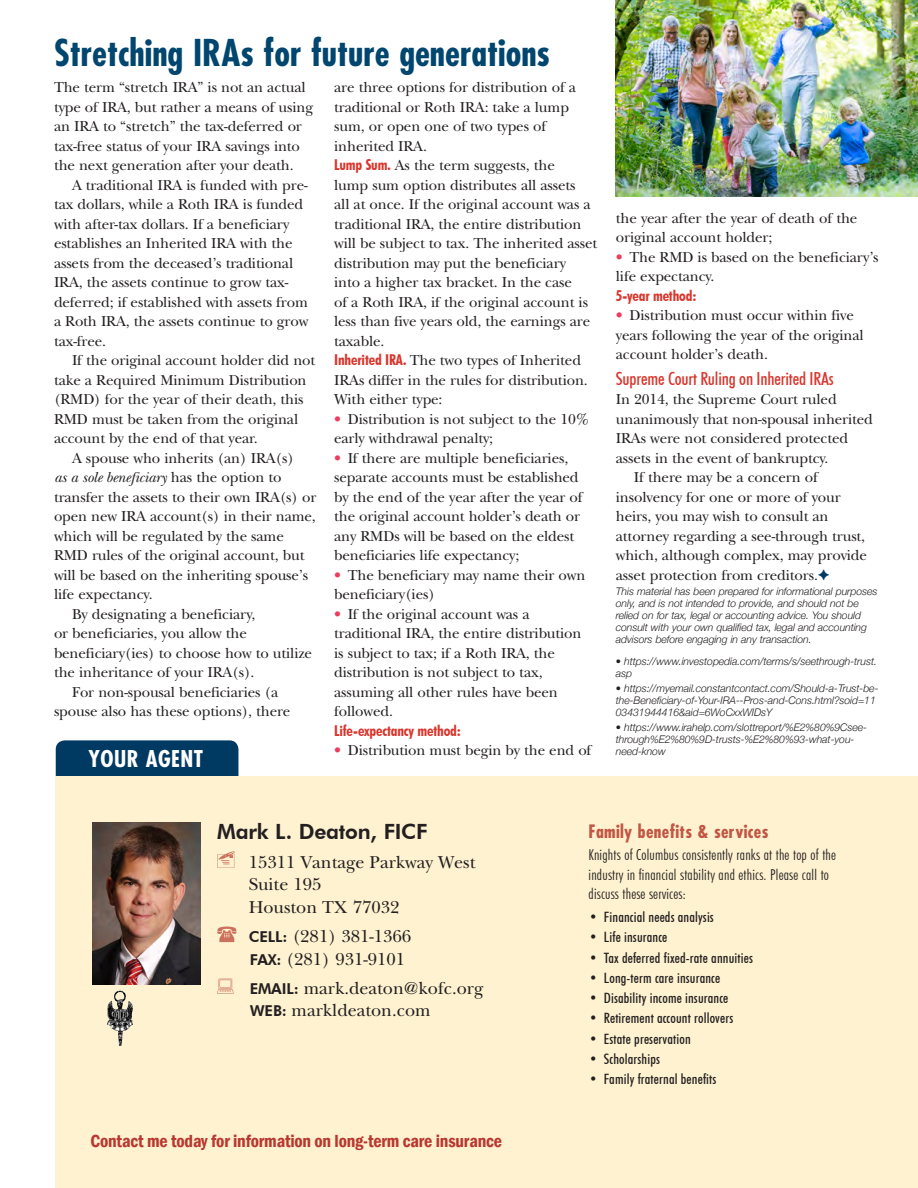
<style>
.page{position:relative;width:918px;height:1188px;background:#fff}
.page>*{position:absolute;margin:0;border:0;box-sizing:border-box;transform-origin:0 0}
.t1{font:700 condensed 36px "Futura";color:#00466f}
.t2{font:700 condensed 22.5px "Futura";letter-spacing:.02em;color:#fff}
.BODY__indented{font:800 21px "Futura BT";letter-spacing:-.01em;color:#231f20}
.BODY__indented-2{font:18px/22.5px "New Baskerville";color:#231f20}
.BODY__indented-3{font:600 condensed 18px "Franklin Gothic";letter-spacing:-.01em;color:#b83830}
.t3{font:500 condensed 18px "Futura BT";letter-spacing:-.01em;color:#d9352c}
.t4{font:700 condensed 18px "Futura";letter-spacing:.02em;color:#c15644}
.t5{font:15px/19.5px "New Baskerville";letter-spacing:-.01em;color:#231f20}
.t6{font:300 condensed 15px/19.5px "Futura BT";letter-spacing:.015em;color:#231f20}
.t7{font:700 condensed 15px "Futura BT";letter-spacing:-.01em;color:#d9352c}
.t8{font:italic 15px "New Baskerville";letter-spacing:-.01em;color:#231f20}
.t9{font:500 condensed 14.25px "Futura BT";letter-spacing:.01em;color:#231f20}
.t10{font:italic 300 10.5px/12px "Helvetica Neue";letter-spacing:-.01em;color:#231f20}
.s1{font-family:"Futura BT";font-weight:700;font-stretch:condensed;color:#d9352c}
.s2{color:#ee3b5e}
.s3{font-style:normal}
.s4{color:#003a62}
.s5{font-family:"Futura BT";font-weight:800;font-size:15px}
</style>
<div class="page">
<div style="left:56px;top:740px;width:182px;height:51px;background:#003a62;border-radius:9px"></div>
<div style="left:56px;top:777px;width:862px;height:411px;background:#fef2d0"></div>
<svg style="left:217px;top:851px;width:18px;height:17px"></svg>
<svg style="left:217px;top:927px;width:19px;height:15px"></svg>
<svg style="left:217px;top:979px;width:16px;height:15px"></svg>
<img style="left:93px;top:823px;width:108px;height:162px">
<img style="left:107px;top:990px;width:26px;height:56px">
<img style="left:615px;top:0;width:303px;height:197px">
<h1 class="t1" style="left:54px;top:30px;width:498px">Stretching IRAs for future generations</h1>
<p class="t5" style="left:334px;top:78px;width:265px">are three options for distribution of a traditional or Roth IRA: take a lump sum, or open one of two types of inherited IRA.<br><span class="s1">Lump Sum.</span> As the term suggests, the<br>lump sum option distributes all assets<br>all at once. If the original account was a traditional IRA, the entire distribution will be subject to tax. The inherited asset distribution may put the beneficiary<br>into a higher tax bracket. In the case<br>of a Roth IRA, if the original account is less than five years old, the earnings are taxable.<br><span class="s1">Inherited IRA.</span> The two types of Inherited IRAs differ in the rules for distribution.<br>With either type:</p>
<p class="t5" style="left:334px;top:409px;width:256px"><span class="s2">•</span> Distribution is not subject to the 10% early withdrawal penalty;</p>
<p class="t5" style="left:334px;top:448px;width:250px"><span class="s2">•</span> If there are multiple beneficiaries, separate accounts must be established by the end of the year after the year of the original account holder’s death or any RMDs will be based on the eldest beneficiaries life expectancy;</p>
<p class="t5" style="left:334px;top:565px;width:253px"><span class="s2">•</span> The beneficiary may name their own beneficiary(ies)</p>
<p class="t5" style="left:334px;top:604px;width:249px"><span class="s2">•</span> If the original account was a traditional IRA, the entire distribution is subject to tax; if a Roth IRA, the distribution is not subject to tax, assuming all other rules have been followed.</p>
<p class="t7" style="left:334px;top:721px;width:128px">Life-expectancy method:</p>
<p class="t5" style="left:334px;top:741px;width:259px"><span class="s2">•</span> Distribution must begin by the end of</p>
<p class="t5" style="left:54px;top:78px;width:261px">The term “stretch IRA” is not an actual type of IRA, but rather a means of using an IRA to “stretch” the tax-deferred or tax-free status of your IRA savings into the next generation after your death.</p>
<p class="t5" style="left:54px;top:175px;width:256px;text-indent:18px">A traditional IRA is funded with pre&shy;tax dollars, while a Roth IRA is funded with after-tax dollars. If a beneficiary establishes an Inherited IRA with the assets from the deceased’s traditional IRA, the assets continue to grow tax&shy;deferred; if established with assets from a Roth IRA, the assets continue to grow tax-free.</p>
<p class="t5" style="left:54px;top:351px;width:263px;text-indent:18px">If the original account holder did not take a Required Minimum Distribution (RMD) for the year of their death, this RMD must be taken from the original account by the end of that year.</p>
<p class="t5" style="left:72px;top:448px;width:223px">A spouse who inherits (an) IRA(s)</p>
<p class="t8" style="left:54px;top:469px;width:229px">as a sole beneficiary <span class="s3">has the option to</span></p>
<p class="t5" style="left:54px;top:487px;width:264px">transfer the assets to their own IRA(s) or</p>
<p class="t5" style="left:54px;top:507px;width:263px">open new IRA account(s) in their name,</p>
<p class="t5" style="left:54px;top:526px;width:231px">which will be regulated by the same</p>
<p class="t5" style="left:54px;top:546px;width:252px">RMD rules of the original account, but</p>
<p class="t5" style="left:54px;top:565px;width:256px">will be based on the inheriting spouse’s</p>
<p class="t5" style="left:54px;top:585px;width:100px">life expectancy.</p>
<p class="t5" style="left:72px;top:604px;width:185px">By designating a beneficiary,</p>
<p class="t5" style="left:54px;top:624px;width:194px">or beneficiaries, you allow the</p>
<p class="t5" style="left:54px;top:643px;width:260px">beneficiary(ies) to choose how to utilize</p>
<p class="t5" style="left:54px;top:663px;width:202px">the inheritance of your IRA(s).</p>
<p class="t5" style="left:72px;top:682px;width:208px">For non-spousal beneficiaries (a</p>
<p class="t5" style="left:54px;top:702px;width:238px">spouse also has these options), there</p>
<h2 class="t2" style="left:89px;top:744px;width:116px">YOUR AGENT</h2>
<p class="t5" style="left:616px;top:208px;width:243px">the year after the year of death of the original account holder;</p>
<p class="t5" style="left:616px;top:247px;width:264px"><span class="s2">•</span> The RMD is based on the beneficiary’s life expectancy.</p>
<p class="t7" style="left:616px;top:286px;width:82px">5-year method:</p>
<p class="t5" style="left:616px;top:306px;width:249px"><span class="s2">•</span> Distribution must occur within five years following the year of the original account holder’s death.</p>
<p class="t3" style="left:616px;top:368px;width:219px">Supreme Court Ruling on Inherited IRAs</p>
<p class="t5" style="left:616px;top:390px;width:222px">In 2014, the Supreme Court ruled</p>
<p class="t5" style="left:616px;top:409px;width:259px">unanimously that non-spousal inherited</p>
<p class="t5" style="left:616px;top:429px;width:234px">IRAs were not considered protected</p>
<p class="t5" style="left:616px;top:448px;width:214px">assets in the event of bankruptcy.</p>
<p class="t5" style="left:634px;top:468px;width:185px">If there may be a concern of</p>
<p class="t5" style="left:616px;top:487px;width:226px">insolvency for one or more of your</p>
<p class="t5" style="left:616px;top:507px;width:214px">heirs, you may wish to consult an</p>
<p class="t5" style="left:616px;top:526px;width:251px">attorney regarding a see-through trust,</p>
<p class="t5" style="left:616px;top:546px;width:253px">which, although complex, may provide</p>
<p class="t5" style="left:616px;top:565px;width:215px">asset protection from creditors.<span class="s4">✦</span></p>
<p class="t10" style="left:616px;top:585px;width:263px">This material has been prepared for informational purposes only, and is not intended to provide, and should not be relied on for tax, legal or accounting advice. You should consult with your own qualified tax, legal and accounting advisors before engaging in any transaction.</p>
<p class="t10" style="left:616px;top:655px;width:263px">• https://www.investopedia.com/terms/s/seethrough-trust. asp</p>
<p class="t10" style="left:616px;top:682px;width:264px">• https://myemail.constantcontact.com/Should-a-Trust-be&shy;the-Beneficiary-of-Your-IRA--Pros-and-Cons.html?soid=11<br>03431944416&amp;aid=6WoCxxWIDsY</p>
<p class="t10" style="left:616px;top:721px;width:253px">• https://www.irahelp.com/slottreport/%E2%80%9Csee&shy;through%E2%80%9D-trusts-%E2%80%93-what-you&shy;need-know</p>
<p class="BODY__indented" style="left:217px;top:819px;width:212px">Mark L. Deaton, FICF</p>
<p class="BODY__indented-2" style="left:249px;top:851px;width:228px">15311 Vantage Parkway West<br>Suite 195<br>Houston TX 77032</p>
<p class="BODY__indented-2" style="left:249px;top:925px;width:164px"><span class="s5">CELL:</span> (281) 381-1366</p>
<p class="BODY__indented-2" style="left:250px;top:948px;width:157px"><span class="s5">FAX:</span> (281) 931-9101</p>
<p class="BODY__indented-2" style="left:250px;top:977px;width:235px"><span class="s5">EMAIL:</span> mark.deaton@kofc.org</p>
<p class="BODY__indented-2" style="left:250px;top:999px;width:182px"><span class="s5">WEB:</span> markldeaton.com</p>
<p class="BODY__indented-3" style="left:90px;top:1129px;width:413px">Contact me today for information on long-term care insurance</p>
<p class="t4" style="left:589px;top:820px;width:182px">Family benefits &amp; services</p>
<p class="t6" style="left:589px;top:845px;width:249px">Knights of Columbus consistently ranks at the top of the industry in financial stability and ethics. Please call to discuss these services:</p>
<p class="t9" style="left:589px;top:908px;width:126px">• Financial needs analysis</p>
<p class="t9" style="left:589px;top:929px;width:80px">• Life insurance</p>
<p class="t9" style="left:589px;top:949px;width:165px">• Tax deferred fixed-rate annuities</p>
<p class="t9" style="left:589px;top:969px;width:133px">• Long-term care insurance</p>
<p class="t9" style="left:589px;top:989px;width:141px">• Disability income insurance</p>
<p class="t9" style="left:589px;top:1010px;width:146px">• Retirement account rollovers</p>
<p class="t9" style="left:589px;top:1030px;width:103px">• Estate preservation</p>
<p class="t9" style="left:589px;top:1050px;width:72px">• Scholarships</p>
<p class="t9" style="left:589px;top:1070px;width:129px">• Family fraternal benefits</p>
</div>
